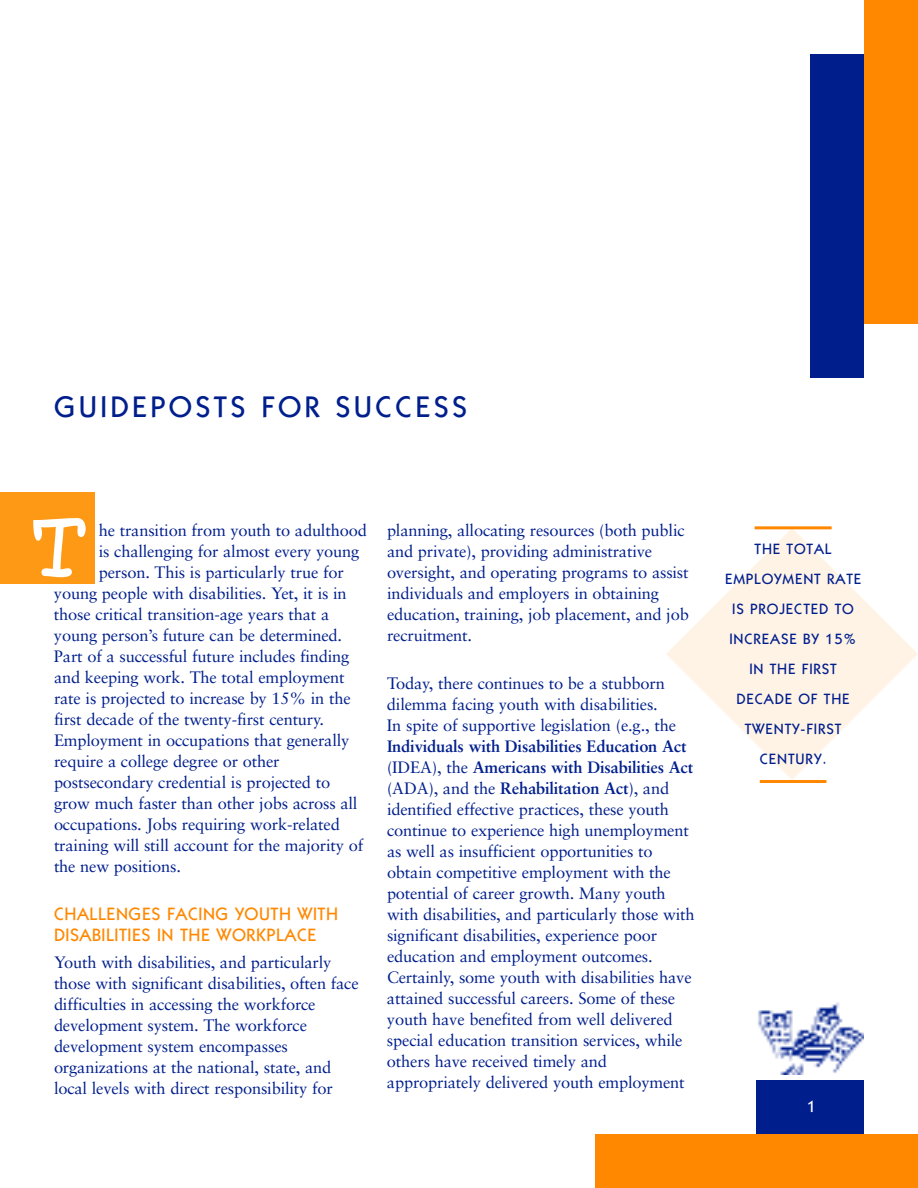
<style>
.page{position:relative;width:918px;height:1188px;background:#fff}
.page>*{position:absolute;margin:0;border:0;box-sizing:border-box;transform-origin:0 0}
.t1{font:500 30px "ATC Maple";letter-spacing:.11em;color:#001f8d}
.t2{font:500 18px/21px "ATC Maple";letter-spacing:.03em;color:#f80}
.t3{font:16.5px/21px "Sabon";letter-spacing:-.01em;color:#001f8d}
.t4{font:500 16.5px "ATC Maple";color:#fff}
.t5{font:500 15px/30px "ATC Maple";letter-spacing:.055em;color:#001f8d;text-align:center}
.s1{font-weight:700}
</style>
<div class="page">
<svg style="left:666px;top:528px;width:252px;height:252px"></svg>
<div style="left:864px;top:0;width:54px;height:324px;background:#f80"></div>
<div style="left:810px;top:54px;width:54px;height:324px;background:#001f8d"></div>
<div style="left:596px;top:1134px;width:322px;height:54px;background:#f80"></div>
<div style="left:756px;top:1080px;width:108px;height:54px;background:#001f8d"></div>
<img style="left:758px;top:1002px;width:105px;height:72px">
<hr style="left:755px;top:526px;width:77px;height:3px;background:#f80">
<hr style="left:760px;top:780px;width:66px;height:3px;background:#f80">
<div style="left:0;top:492px;width:94px;height:92px;background:#fe9915"></div>
<svg style="left:33px;top:518px;width:53px;height:59px"></svg>
<h1 class="t1" style="left:54px;top:396px;width:415px">GUIDEPOSTS FOR SUCCESS</h1>
<p class="t3" style="left:99px;top:521px;width:270px">he transition from youth to adulthood</p>
<p class="t3" style="left:99px;top:542px;width:262px">is challenging for almost every young</p>
<p class="t3" style="left:99px;top:563px;width:247px">person. This is particularly true for</p>
<p class="t3" style="left:54px;top:584px;width:294px">young people with disabilities. Yet, it is in</p>
<p class="t3" style="left:54px;top:605px;width:277px">those critical transition-age years that a</p>
<p class="t3" style="left:54px;top:626px;width:290px">young person’s future can be determined.</p>
<p class="t3" style="left:54px;top:647px;width:297px">Part of a successful future includes finding</p>
<p class="t3" style="left:54px;top:668px;width:292px">and keeping work. The total employment</p>
<p class="t3" style="left:54px;top:689px;width:298px">rate is projected to increase by 15% in the</p>
<p class="t3" style="left:54px;top:710px;width:272px">first decade of the twenty-first century.</p>
<p class="t3" style="left:54px;top:731px;width:297px">Employment in occupations that generally</p>
<p class="t3" style="left:54px;top:752px;width:227px">require a college degree or other</p>
<p class="t3" style="left:54px;top:773px;width:278px">postsecondary credential is projected to</p>
<p class="t3" style="left:54px;top:794px;width:305px">grow much faster than other jobs across all</p>
<p class="t3" style="left:54px;top:815px;width:287px">occupations. Jobs requiring work-related</p>
<p class="t3" style="left:54px;top:836px;width:311px">training will still account for the majority of</p>
<p class="t3" style="left:54px;top:857px;width:129px">the new positions.</p>
<p class="t2" style="left:54px;top:905px;width:286px">CHALLENGES FACING YOUTH WITH<br>DISABILITIES IN THE WORKPLACE</p>
<p class="t3" style="left:54px;top:953px;width:306px">Youth with disabilities, and particularly those with significant disabilities, often face difficulties in accessing the workforce development system. The workforce development system encompasses organizations at the national, state, and local levels with direct responsibility for</p>
<p class="t3" style="left:387px;top:521px;width:303px">planning, allocating resources (both public and private), providing administrative oversight, and operating programs to assist individuals and employers in obtaining education, training, job placement, and job recruitment.</p>
<p class="t3" style="left:387px;top:674px;width:290px">Today, there continues to be a stubborn dilemma facing youth with disabilities.<br>In spite of supportive legislation (e.g., the</p>
<p class="t3" style="left:387px;top:737px;width:309px"><span class="s1">Individuals with Disabilities Education Act </span>(IDEA), the <span class="s1">Americans with Disabilities Act </span>(ADA), and the <span class="s1">Rehabilitation Act</span>), and identified effective practices, these youth continue to experience high unemployment as well as insufficient opportunities to obtain competitive employment with the potential of career growth. Many youth with disabilities, and particularly those with significant disabilities, experience poor education and employment outcomes.<br>Certainly, some youth with disabilities have attained successful careers. Some of these youth have benefited from well delivered special education transition services, while others have received timely and appropriately delivered youth employment</p>
<p class="t5" style="left:725px;top:535px;width:138px">THE TOTAL<br>EMPLOYMENT RATE<br>IS PROJECTED TO<br>INCREASE BY 15%<br>IN THE FIRST<br>DECADE OF THE<br>TWENTY-FIRST<br>CENTURY.</p>
<p class="t4" style="left:807px;top:1101px;width:11px">1</p>
</div>
